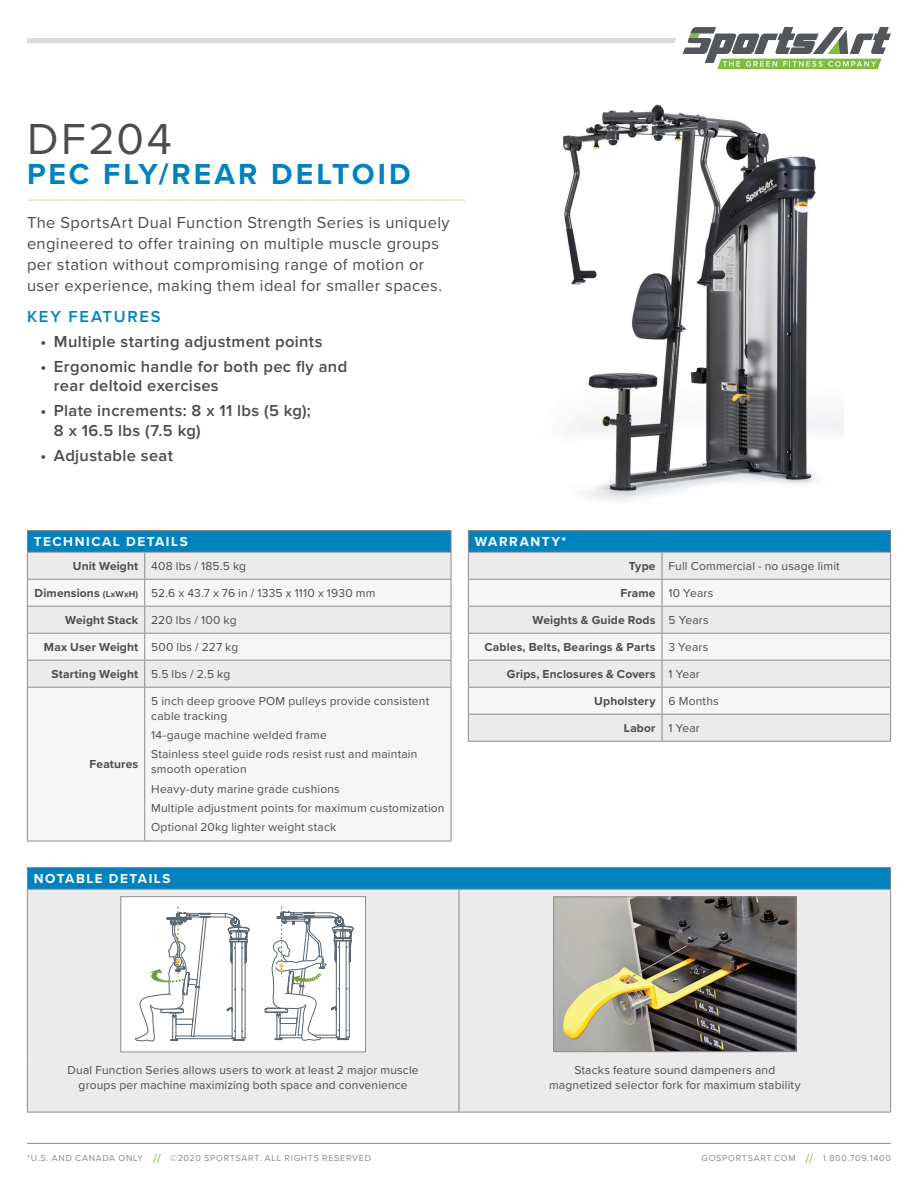
<style>
.page{position:relative;width:918px;height:1188px;background:#fff}
.page>*{position:absolute;margin:0;border:0;box-sizing:border-box;transform-origin:0 0}
.t1{font:45px "Proxima Nova";letter-spacing:.06em;color:#4b4c50}
.t2{font:700 30px "Proxima Nova";letter-spacing:.1em;color:#0082bf}
.t3{font:16.5px/21px "Proxima Nova";letter-spacing:.025em;color:#4b4c50}
.t4{font:600 16.5px/19.5px "Proxima Nova";letter-spacing:.02em;color:#4b4c50}
.t5{font:600 16.5px "Proxima Nova";letter-spacing:.105em;color:#0082bf}
.t6{font:700 13.5px "Proxima Nova";letter-spacing:.115em;color:#fff}
.t7{font:12px/19.4px "Proxima Nova";letter-spacing:.015em;color:#4b4c50}
.t8{font:700 12px "Proxima Nova";letter-spacing:.01em;color:#4b4c50}
.t9{font:9px "Proxima Nova";letter-spacing:.08em;color:#8b8a8e}
.s1{font-weight:700}
.s2{font-weight:700;font-size:9px}
.s3{font-weight:400}
.s4{font-size:13.5px;color:#7fbd41}
</style>
<div class="page">
<hr style="left:27px;top:1143px;width:864px;height:1px;background:#8b8a8e">
<div style="left:27px;top:38px;width:649px;height:5px;background:#dcd9d6"></div>
<svg style="left:683px;top:27px;width:208px;height:42px"></svg>
<img style="left:563px;top:104px;width:281px;height:397px">
<div style="left:27px;top:531px;width:424px;height:21px;background:#0082bf"></div>
<div style="left:28px;top:553px;width:423px;height:26px;background:#ebebeb"></div>
<svg style="left:28px;top:580px;width:423px;height:261px;fill:#f6f6f6"></svg>
<hr style="left:27px;top:530px;width:118px;height:1px;background:#8b8a8e">
<hr style="left:145px;top:530px;width:306px;height:1px;background:#8b8a8e">
<hr style="left:27px;top:552px;width:118px;height:1px;background:#8b8a8e">
<hr style="left:145px;top:552px;width:306px;height:1px;background:#8b8a8e">
<hr style="left:27px;top:579px;width:118px;height:1px;background:#8b8a8e">
<hr style="left:145px;top:579px;width:306px;height:1px;background:#8b8a8e">
<hr style="left:27px;top:606px;width:118px;height:1px;background:#8b8a8e">
<hr style="left:145px;top:606px;width:306px;height:1px;background:#8b8a8e">
<hr style="left:27px;top:633px;width:118px;height:1px;background:#8b8a8e">
<hr style="left:145px;top:633px;width:306px;height:1px;background:#8b8a8e">
<hr style="left:27px;top:660px;width:118px;height:1px;background:#8b8a8e">
<svg style="left:27px;top:531px;width:1px;height:156px"></svg>
<hr style="left:145px;top:660px;width:306px;height:1px;background:#8b8a8e">
<svg style="left:144px;top:553px;width:1px;height:134px"></svg>
<svg style="left:451px;top:531px;width:1px;height:156px"></svg>
<hr style="left:27px;top:688px;width:1px;height:153px;background:#8b8a8e">
<hr style="left:144px;top:688px;width:1px;height:153px;background:#8b8a8e">
<hr style="left:451px;top:688px;width:1px;height:153px;background:#8b8a8e">
<hr style="left:27px;top:687px;width:118px;height:1px;background:#8b8a8e">
<hr style="left:145px;top:687px;width:306px;height:1px;background:#8b8a8e">
<hr style="left:27px;top:841px;width:118px;height:1px;background:#8b8a8e">
<hr style="left:145px;top:841px;width:306px;height:1px;background:#8b8a8e">
<div style="left:468px;top:531px;width:423px;height:21px;background:#0082bf"></div>
<div style="left:469px;top:553px;width:421px;height:188px;background:#ebebeb"></div>
<svg style="left:469px;top:580px;width:421px;height:134px;fill:#f6f6f6"></svg>
<hr style="left:468px;top:530px;width:194px;height:1px;background:#8b8a8e">
<hr style="left:662px;top:530px;width:229px;height:1px;background:#8b8a8e">
<hr style="left:468px;top:552px;width:194px;height:1px;background:#8b8a8e">
<hr style="left:662px;top:552px;width:229px;height:1px;background:#8b8a8e">
<hr style="left:468px;top:579px;width:194px;height:1px;background:#8b8a8e">
<hr style="left:662px;top:579px;width:229px;height:1px;background:#8b8a8e">
<hr style="left:468px;top:606px;width:194px;height:1px;background:#8b8a8e">
<hr style="left:662px;top:606px;width:229px;height:1px;background:#8b8a8e">
<hr style="left:468px;top:633px;width:194px;height:1px;background:#8b8a8e">
<hr style="left:662px;top:633px;width:229px;height:1px;background:#8b8a8e">
<hr style="left:468px;top:660px;width:194px;height:1px;background:#8b8a8e">
<hr style="left:662px;top:660px;width:229px;height:1px;background:#8b8a8e">
<hr style="left:468px;top:687px;width:194px;height:1px;background:#8b8a8e">
<hr style="left:662px;top:687px;width:229px;height:1px;background:#8b8a8e">
<hr style="left:468px;top:714px;width:194px;height:1px;background:#8b8a8e">
<svg style="left:468px;top:531px;width:1px;height:210px"></svg>
<hr style="left:662px;top:714px;width:229px;height:1px;background:#8b8a8e">
<svg style="left:662px;top:553px;width:1px;height:188px"></svg>
<svg style="left:890px;top:531px;width:1px;height:210px"></svg>
<hr style="left:468px;top:741px;width:194px;height:1px;background:#8b8a8e">
<hr style="left:662px;top:741px;width:229px;height:1px;background:#8b8a8e">
<div style="left:27px;top:868px;width:864px;height:21px;background:#0082bf"></div>
<div style="left:28px;top:890px;width:862px;height:222px;background:#ebebeb"></div>
<hr style="left:27px;top:867px;width:432px;height:1px;background:#8b8a8e">
<svg style="left:27px;top:868px;width:1px;height:21px"></svg>
<hr style="left:459px;top:867px;width:432px;height:1px;background:#8b8a8e">
<svg style="left:890px;top:868px;width:1px;height:21px"></svg>
<hr style="left:27px;top:889px;width:432px;height:1px;background:#8b8a8e">
<hr style="left:27px;top:890px;width:1px;height:169px;background:#8b8a8e">
<hr style="left:459px;top:889px;width:432px;height:1px;background:#8b8a8e">
<hr style="left:459px;top:890px;width:1px;height:169px;background:#8b8a8e">
<hr style="left:890px;top:890px;width:1px;height:169px;background:#8b8a8e">
<hr style="left:27px;top:1059px;width:1px;height:53px;background:#8b8a8e">
<hr style="left:459px;top:1059px;width:1px;height:53px;background:#8b8a8e">
<hr style="left:890px;top:1059px;width:1px;height:53px;background:#8b8a8e">
<hr style="left:27px;top:1112px;width:432px;height:1px;background:#8b8a8e">
<hr style="left:459px;top:1112px;width:432px;height:1px;background:#8b8a8e">
<div style="left:121px;top:897px;width:245px;height:155px;background:#fff"></div>
<svg style="left:135px;top:907px;width:115px;height:135px"></svg>
<svg style="left:265px;top:907px;width:89px;height:134px"></svg>
<div style="left:121px;top:896px;width:245px;height:156px;border:1px solid #8b8a8e"></div>
<img style="left:555px;top:899px;width:239px;height:151px">
<div style="left:553px;top:897px;width:243px;height:155px;border:1px solid #8c8c8f"></div>
<svg style="left:27px;top:199px;width:438px;height:2px"></svg>
<h1 class="t1" style="left:27px;top:106px;width:146px">DF204</h1>
<h2 class="t2" style="left:27px;top:152px;width:385px">PEC FLY/REAR DELTOID</h2>
<h3 class="t3" style="left:27px;top:212px;width:424px">The SportsArt Dual Function Strength Series is uniquely engineered to offer training on multiple muscle groups per station without compromising range of motion or user experience, making them ideal for smaller spaces.</h3>
<h3 class="t5" style="left:27px;top:307px;width:135px">KEY FEATURES</h3>
<h3 class="t4" style="left:40px;top:332px;width:284px">• Multiple starting adjustment points</h3>
<h3 class="t4" style="left:54px;top:357px;width:295px;text-indent:-13px">• Ergonomic handle for both pec fly and rear deltoid exercises</h3>
<h3 class="t4" style="left:54px;top:401px;width:258px;text-indent:-13px">• Plate increments: 8 x 11 lbs (5 kg);<br>8 x 16.5 lbs (7.5 kg)</h3>
<h3 class="t4" style="left:40px;top:446px;width:134px">• Adjustable seat</h3>
<p class="t6" style="left:34px;top:531px;width:156px">TECHNICAL DETAILS</p>
<p class="t7" style="left:73px;top:555px;width:175px"><span class="s1">Unit Weight</span> 408 lbs / 185.5 kg</p>
<p class="t7" style="left:35px;top:582px;width:342px"><span class="s1">Dimensions</span> <span class="s2">(LxWxH)</span> 52.6 x 43.7 x 76 in / 1335 x 1110 x 1930 mm</p>
<p class="t7" style="left:65px;top:609px;width:173px"><span class="s1">Weight Stack</span> 220 lbs / 100 kg</p>
<p class="t8" style="left:44px;top:638px;width:196px">Max User Weight <span class="s3">500 lbs / 227 kg</span></p>
<p class="t8" style="left:52px;top:665px;width:180px">Starting Weight <span class="s3">5.5 lbs / 2.5 kg</span></p>
<p class="t8" style="left:90px;top:755px;width:50px">Features</p>
<p class="t7" style="left:151px;top:693px;width:280px;line-height:15px">5 inch deep groove POM pulleys provide consistent cable tracking</p>
<p class="t7" style="left:151px;top:725px;width:268px">14-gauge machine welded frame<br>Stainless steel guide rods resist rust and maintain</p>
<p class="t7" style="left:151px;top:759px;width:295px">smooth operation<br>Heavy-duty marine grade cushions<br>Multiple adjustment points for maximum customization Optional 20kg lighter weight stack</p>
<p class="t6" style="left:34px;top:868px;width:138px">NOTABLE DETAILS</p>
<p class="t6" style="left:475px;top:531px;width:93px">WARRANTY*</p>
<p class="t7" style="left:629px;top:555px;width:212px"><span class="s1">Type</span> Full Commercial - no usage limit</p>
<p class="t7" style="left:621px;top:582px;width:94px"><span class="s1">Frame</span> 10 Years</p>
<p class="t8" style="left:533px;top:611px;width:178px">Weights &amp; Guide Rods <span class="s3">5 Years</span></p>
<p class="t8" style="left:484px;top:638px;width:225px">Cables, Belts, Bearings &amp; Parts <span class="s3">3 Years</span></p>
<p class="t8" style="left:507px;top:665px;width:195px">Grips, Enclosures &amp; Covers <span class="s3">1 Year</span></p>
<p class="t8" style="left:594px;top:692px;width:126px">Upholstery <span class="s3">6 Months</span></p>
<p class="t8" style="left:624px;top:719px;width:77px">Labor <span class="s3">1 Year</span></p>
<p class="t7" style="left:68px;top:1062px;width:353px;line-height:15px;text-align:center">Dual Function Series allows users to work at least 2 major muscle groups per machine maximizing both space and convenience</p>
<p class="t7" style="left:549px;top:1062px;width:253px;line-height:15px;text-align:center">Stacks feature sound dampeners and magnetized selector fork for maximum stability</p>
<p class="t9" style="left:27px;top:1151px;width:346px">*U.S. AND CANADA ONLY <span class="s4">//</span> ©2020 SPORTSART. ALL RIGHTS RESERVED</p>
<p class="t9" style="left:702px;top:1151px;width:191px">GOSPORTSART.COM <span class="s4">//</span> 1.800.709.1400</p>
</div>
